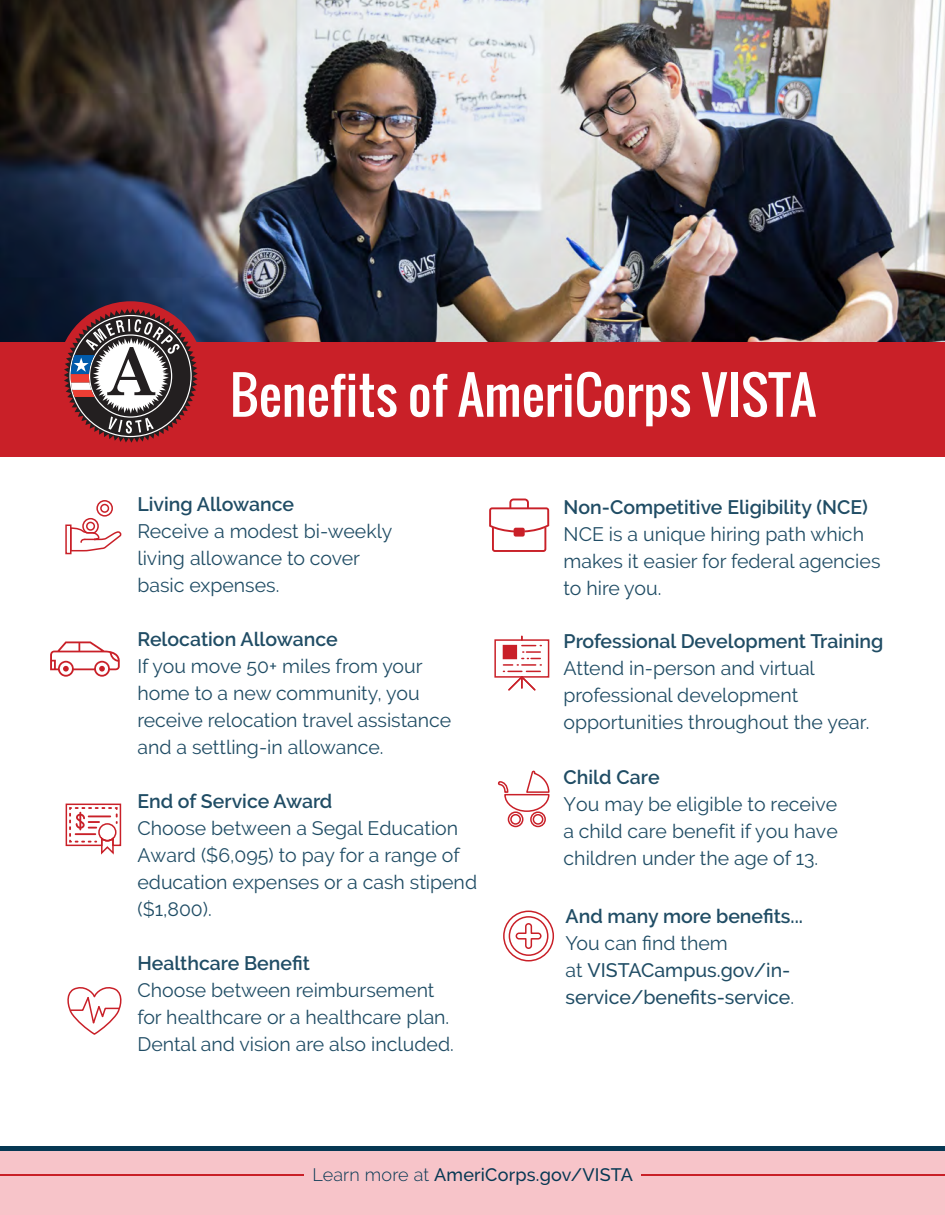
<style>
.page{position:relative;width:945px;height:1215px;background:#fff}
.page>*{position:absolute;margin:0;border:0;box-sizing:border-box;transform-origin:0 0}
.t1{font:51px "Oswald";color:#fff}
.t2{font:19.5px/27px "Raleway";color:rgb(6 56 83/.9)}
.t3{font:500 19.5px/27px "Raleway";color:rgb(6 56 83/.9)}
.t4{font:500 18px "Raleway";letter-spacing:.01em;color:#063853}
.s1{font-weight:600}
.s2{font-weight:400}
.s3{font-weight:300}
</style>
<div class="page">
<img style="left:0;top:0;width:945px;height:343px">
<svg style="left:97px;top:501px;width:15px;height:15px"></svg>
<div style="left:101px;top:505px;width:7px;height:7px;background:#fff;border-radius:50%"></div>
<div style="left:65px;top:525px;width:7px;height:29px;border:2px solid #c92028"></div>
<div style="left:96px;top:500px;width:17px;height:17px;border:2px solid #c92028;border-radius:50%"></div>
<div style="left:100px;top:504px;width:9px;height:9px;border:2px solid #c92028;border-radius:50%"></div>
<svg style="left:69px;top:517px;width:53px;height:35px"></svg>
<svg style="left:65px;top:803px;width:57px;height:52px"></svg>
<div style="left:494px;top:639px;width:55px;height:39px;border:2px solid #c92028"></div>
<svg style="left:503px;top:636px;width:38px;height:55px"></svg>
<div style="left:0;top:343px;width:945px;height:114px;background:#c92028"></div>
<svg style="left:498px;top:770px;width:52px;height:58px"></svg>
<svg style="left:67px;top:987px;width:55px;height:48px"></svg>
<div style="left:0;top:1149px;width:945px;height:66px;background:#f7c4c9"></div>
<hr style="left:0;top:1147px;width:945px;height:4px;background:#063853">
<hr style="left:0;top:1175px;width:303px;height:1px;background:#c92027">
<hr style="left:642px;top:1175px;width:303px;height:1px;background:#c92027">
<div style="left:57px;top:301px;width:147px;height:147px;background:#c92028;border-radius:50%"></div>
<svg style="left:64px;top:309px;width:134px;height:134px"></svg>
<svg style="left:50px;top:641px;width:70px;height:36px"></svg>
<svg style="left:489px;top:499px;width:60px;height:53px"></svg>
<div style="left:514px;top:528px;width:11px;height:9px;background:#c92028;border-radius:2px"></div>
<svg style="left:503px;top:910px;width:51px;height:52px"></svg>
<p class="t1" style="left:230px;top:356px;width:588px">Benefits of AmeriCorps VISTA</p>
<p class="t2" style="left:137px;top:491px;width:256px"><span class="s1">Living Allowance<br></span>Receive a modest bi-weekly living allowance to cover basic expenses.</p>
<p class="t2" style="left:564px;top:494px;width:318px"><span class="s1">Non-Competitive Eligibility (NCE)<br></span>NCE is a unique hiring path which makes it easier for federal agencies to hire you.</p>
<p class="t2" style="left:137px;top:626px;width:315px"><span class="s1">Relocation Allowance<br></span>If you move 50+ miles from your home to a new community, you receive relocation travel assistance and a settling-in allowance.</p>
<p class="t2" style="left:564px;top:628px;width:321px"><span class="s1">Professional Development Training<br></span>Attend in-person and virtual professional development opportunities throughout the year.</p>
<p class="t2" style="left:137px;top:788px;width:341px"><span class="s1">End of Service Award<br></span>Choose between a Segal Education<br>Award ($6,095) to pay for a range of education expenses or a cash stipend ($1,800).</p>
<p class="t2" style="left:564px;top:764px;width:276px"><span class="s1">Child Care<br></span>You may be eligible to receive a child care benefit if you have children under the age of 13.</p>
<p class="t3" style="left:566px;top:902px;width:239px"><span class="s1">And many more benefits...<br></span><span class="s2">You can find them<br>at</span> VISTACampus.gov/in&shy;service/benefits-service<span class="s2">.</span></p>
<p class="t2" style="left:137px;top:950px;width:318px"><span class="s1">Healthcare Benefit<br></span>Choose between reimbursement for healthcare or a healthcare plan.<br>Dental and vision are also included.</p>
<p class="t4" style="left:312px;top:1165px;width:322px"><span class="s3">Learn more at</span> AmeriCorps.gov/VISTA</p>
</div>
